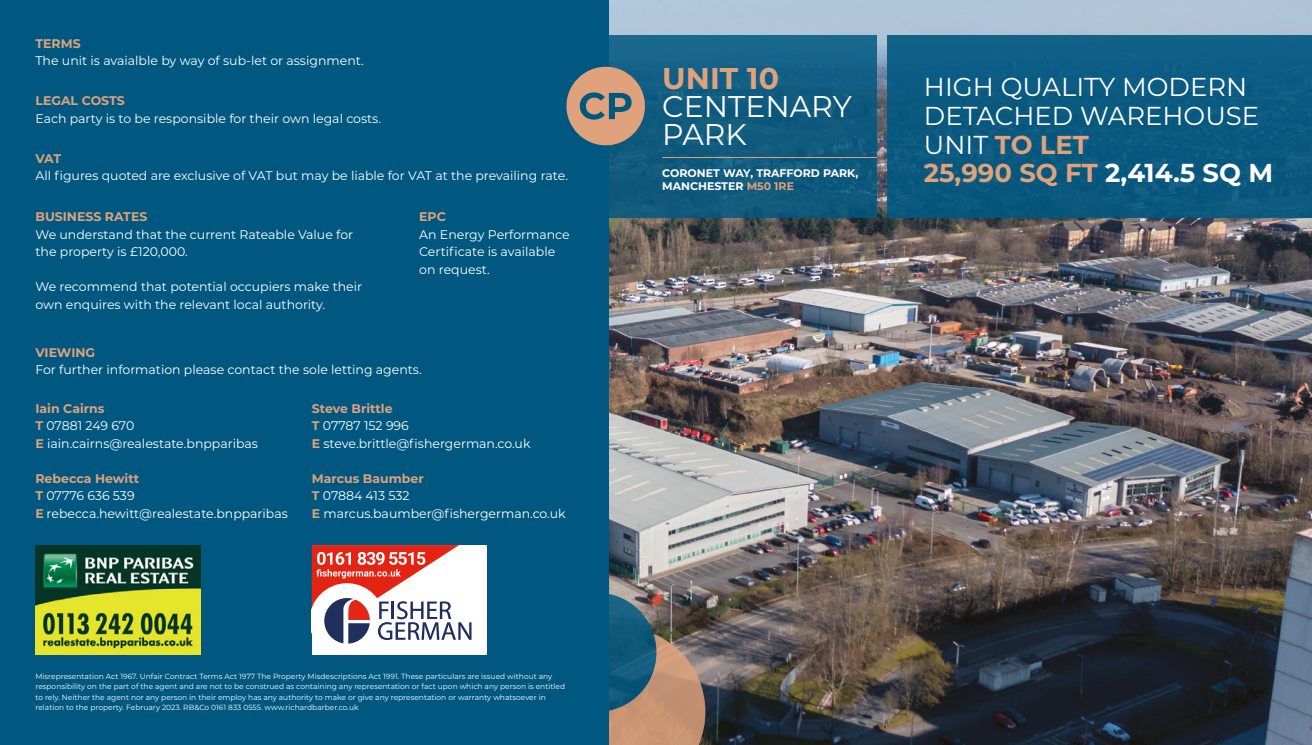
<style>
.page{position:relative;width:1312px;height:745px;background:#fff}
.page>*{position:absolute;margin:0;border:0;box-sizing:border-box;transform-origin:0 0}
.t1{font:29.88px/28.4px "Montserrat";color:#fff}
.t2{font:700 29.88px "Montserrat";color:#dfa27c}
.t3{font:25.88px/28.6px "Montserrat";color:#fff}
.t4{font:12.5px/17.5px "Montserrat";color:#fff}
.t5{font:700 12.5px "Montserrat";color:#dfa27c}
.t6{font:700 11px/12.6px "Montserrat";color:#fff}
.t7{font:7.5px/10px "Montserrat";color:#fff}
.s1{font-weight:700;color:#dfa27c}
.s2{color:#dfa27c}
.s3{font-weight:700}
</style>
<div class="page">
<div style="left:0;top:0;width:1311px;height:744px;background:#005881"></div>
<img style="left:609px;top:0;width:702px;height:744px">
<div style="left:886px;top:35px;width:425px;height:183px;background:#0b5a80"></div>
<img style="left:35px;top:545px;width:166px;height:108px">
<div style="left:609px;top:35px;width:267px;height:183px;background:linear-gradient(to right,#155e82,#105c81)"></div>
<hr style="left:662px;top:157px;width:214px;height:1px;background:#dfa27c">
<div style="left:566px;top:67px;width:78px;height:78px;background:#dfa27c;border-radius:50%"></div>
<svg style="left:579px;top:92px;width:52px;height:27px"></svg>
<svg style="left:609px;top:592px;width:96px;height:152px;background:#7a756f"></svg>
<div style="left:312px;top:544px;width:174px;height:109px;background:#fff"></div>
<svg style="left:312px;top:544px;width:159px;height:100px"></svg>
<p class="t5" style="left:35px;top:34px;width:47px">TERMS</p>
<p class="t4" style="left:35px;top:51px;width:329px">The unit is avaialble by way of sub-let or assignment.</p>
<p class="t5" style="left:35px;top:92px;width:91px">LEGAL COSTS</p>
<p class="t4" style="left:35px;top:109px;width:347px">Each party is to be responsible for their own legal costs.</p>
<p class="t5" style="left:35px;top:149px;width:27px">VAT</p>
<p class="t4" style="left:35px;top:166px;width:534px">All figures quoted are exclusive of VAT but may be liable for VAT at the prevailing rate.</p>
<p class="t5" style="left:35px;top:208px;width:113px">BUSINESS RATES</p>
<p class="t4" style="left:35px;top:225px;width:319px">We understand that the current Rateable Value for the property is £120,000.</p>
<p class="t4" style="left:35px;top:277px;width:328px">We recommend that potential occupiers make their own enquires with the relevant local authority.</p>
<p class="t5" style="left:419px;top:208px;width:28px">EPC</p>
<p class="t4" style="left:419px;top:225px;width:152px">An Energy Performance<br>Certificate is available on request.</p>
<p class="t5" style="left:35px;top:343px;width:61px">VIEWING</p>
<p class="t4" style="left:35px;top:360px;width:388px">For further information please contact the sole letting agents.</p>
<p class="t4" style="left:312px;top:399px;width:220px"><span class="s1">Steve Brittle<br>T</span> 07787 152 996<br><span class="s1">E</span> steve.brittle@fishergerman.co.uk</p>
<p class="t4" style="left:312px;top:469px;width:255px"><span class="s1">Marcus Baumber<br>T</span> 07884 413 532<br><span class="s1">E</span> marcus.baumber@fishergerman.co.uk</p>
<p class="t4" style="left:35px;top:399px;width:224px"><span class="s1">Iain Cairns<br>T</span> 07881 249 670<br><span class="s1">E</span> iain.cairns@realestate.bnpparibas</p>
<p class="t4" style="left:35px;top:469px;width:254px"><span class="s1">Rebecca Hewitt<br>T</span> 07776 636 539<br><span class="s1">E</span> rebecca.hewitt@realestate.bnpparibas</p>
<p class="t7" style="left:35px;top:671px;width:531px">Misrepresentation Act 1967. Unfair Contract Terms Act 1977 The Property Misdescriptions Act 1991. These particulars are issued without any responsibility on the part of the agent and are not to be construed as containing any representation or fact upon which any person is entitled to rely. Neither the agent nor any person in their employ has any authority to make or give any representation or warranty whatsoever in relation to the property. February 2023. RB&amp;Co 0161 833 0555. www.richardbarber.co.uk</p>
<h1 class="t2" style="left:662px;top:56px;width:118px">UNIT 10</h1>
<h1 class="t1" style="left:662px;top:91px;width:191px">CENTENARY<br>PARK</h1>
<p class="t6" style="left:662px;top:166px;width:197px">CORONET WAY, TRAFFORD PARK,<br>MANCHESTER <span class="s2">M50 1RE</span></p>
<h2 class="t3" style="left:923px;top:72px;width:350px">HIGH QUALITY MODERN<br>DETACHED WAREHOUSE<br>UNIT <span class="s1">TO LET<br>25,990 SQ FT</span> <span class="s3">2,414.5 SQ M</span></h2>
</div>
